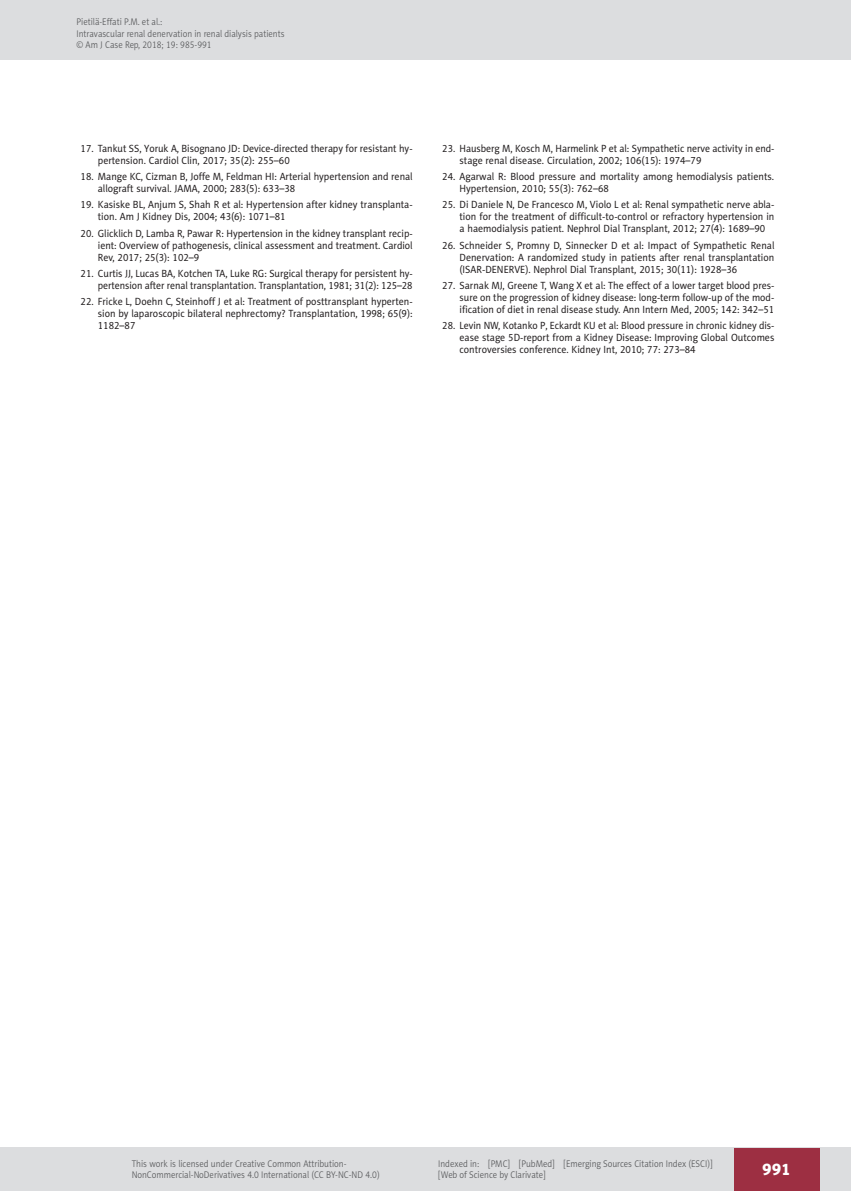
<style>
.page{position:relative;width:851px;height:1191px;background:#fff}
.page>*{position:absolute;margin:0;border:0;box-sizing:border-box;transform-origin:0 0}
.t1{font:16.5px "Naomi Sans EFN Heavy";color:#fff}
.AJCR_Referencje_punk{font:10.5px/12px "Naomi Sans EFN";color:#231f20;text-align:justify;scale:.95 1}
.AJCR_Referencje_punk-2{font:10.5px/12px "Naomi Sans EFN";color:#231f20;scale:.94 1}
.t2{font:9.75px/11.2px "Naomi Sans EFN Light";color:#57585a;scale:.9 1}
</style>
<div class="page">
<div style="left:0;top:1148px;width:850px;height:43px;background:#dcdddf"></div>
<div style="left:733px;top:1147px;width:86px;height:43px;background:#9d2f42"></div>
<div style="left:0;top:0;width:850px;height:60px;background:#dcdddf"></div>
<p class="t2" style="left:77px;top:16px;width:232px">Pietilä-Effati P.M. et al.:<br>Intravascular renal denervation in renal dialysis patients © Am J Case Rep, 2018; 19: 985-991</p>
<p class="AJCR_Referencje_punk-2" style="left:98px;top:142px;width:336px;text-indent:-17px">17. Tankut SS, Yoruk A, Bisognano JD: Device-directed therapy for resistant hy&shy;pertension. Cardiol Clin, 2017; 35(2): 255–60</p>
<p class="AJCR_Referencje_punk" style="left:98px;top:171px;width:333px;text-indent:-17px">18. Mange KC, Cizman B, Joffe M, Feldman HI: Arterial hypertension and renal allograft survival. JAMA, 2000; 283(5): 633–38</p>
<p class="AJCR_Referencje_punk" style="left:98px;top:199px;width:333px;text-indent:-17px">19. Kasiske BL, Anjum S, Shah R et al: Hypertension after kidney transplanta&shy;tion. Am J Kidney Dis, 2004; 43(6): 1071–81</p>
<p class="AJCR_Referencje_punk-2" style="left:98px;top:227px;width:336px;text-align:justify;text-indent:-17px">20. Glicklich D, Lamba R, Pawar R: Hypertension in the kidney transplant recip&shy;ient: Overview of pathogenesis, clinical assessment and treatment. Cardiol Rev, 2017; 25(3): 102–9</p>
<p class="AJCR_Referencje_punk-2" style="left:81px;top:267px;width:355px;text-align:right">21. Curtis JJ, Lucas BA, Kotchen TA, Luke RG: Surgical therapy for persistent hy&shy;pertension after renal transplantation. Transplantation, 1981; 31(2): 125–28</p>
<p class="AJCR_Referencje_punk" style="left:98px;top:296px;width:333px;text-indent:-17px">22. Fricke L, Doehn C, Steinhoff J et al: Treatment of posttransplant hyperten&shy;sion by laparoscopic bilateral nephrectomy? Transplantation, 1998; 65(9):<br>1182–87</p>
<p class="AJCR_Referencje_punk-2" style="left:459px;top:142px;width:336px;text-indent:-17px">23. Hausberg M, Kosch M, Harmelink P et al: Sympathetic nerve activity in end&shy;stage renal disease. Circulation, 2002; 106(15): 1974–79</p>
<p class="AJCR_Referencje_punk" style="left:459px;top:171px;width:333px;text-indent:-17px">24. Agarwal R: Blood pressure and mortality among hemodialysis patients.<br>Hypertension, 2010; 55(3): 762–68</p>
<p class="AJCR_Referencje_punk" style="left:459px;top:199px;width:333px;text-indent:-17px">25. Di Daniele N, De Francesco M, Violo L et al: Renal sympathetic nerve abla&shy;tion for the treatment of difficult-to-control or refractory hypertension in a haemodialysis patient. Nephrol Dial Transplant, 2012; 27(4): 1689–90</p>
<p class="AJCR_Referencje_punk" style="left:459px;top:239px;width:333px;text-indent:-17px">26. Schneider S, Promny D, Sinnecker D et al: Impact of Sympathetic Renal Denervation: A randomized study in patients after renal transplantation (ISAR-DENERVE). Nephrol Dial Transplant, 2015; 30(11): 1928–36</p>
<p class="AJCR_Referencje_punk" style="left:459px;top:279px;width:333px;text-indent:-17px">27. Sarnak MJ, Greene T, Wang X et al: The effect of a lower target blood pres&shy;sure on the progression of kidney disease: long-term follow-up of the mod&shy;ification of diet in renal disease study. Ann Intern Med, 2005; 142: 342–51</p>
<p class="AJCR_Referencje_punk-2" style="left:459px;top:320px;width:336px;text-align:justify;text-indent:-17px">28. Levin NW, Kotanko P, Eckardt KU et al: Blood pressure in chronic kidney dis&shy;ease stage 5D-report from a Kidney Disease: Improving Global Outcomes controversies conference. Kidney Int, 2010; 77: 273–84</p>
<p class="t2" style="left:132px;top:1158px;width:277px">This work is licensed under Creative Common Attribution-<br>NonCommercial-NoDerivatives 4.0 International (CC BY-NC-ND 4.0)</p>
<p class="t2" style="left:438px;top:1158px;width:306px">Indexed in: [PMC] [PubMed] [Emerging Sources Citation Index (ESCI)] [Web of Science by Clarivate]</p>
<h1 class="t1" style="left:762px;top:1159px;width:30px">991</h1>
</div>
